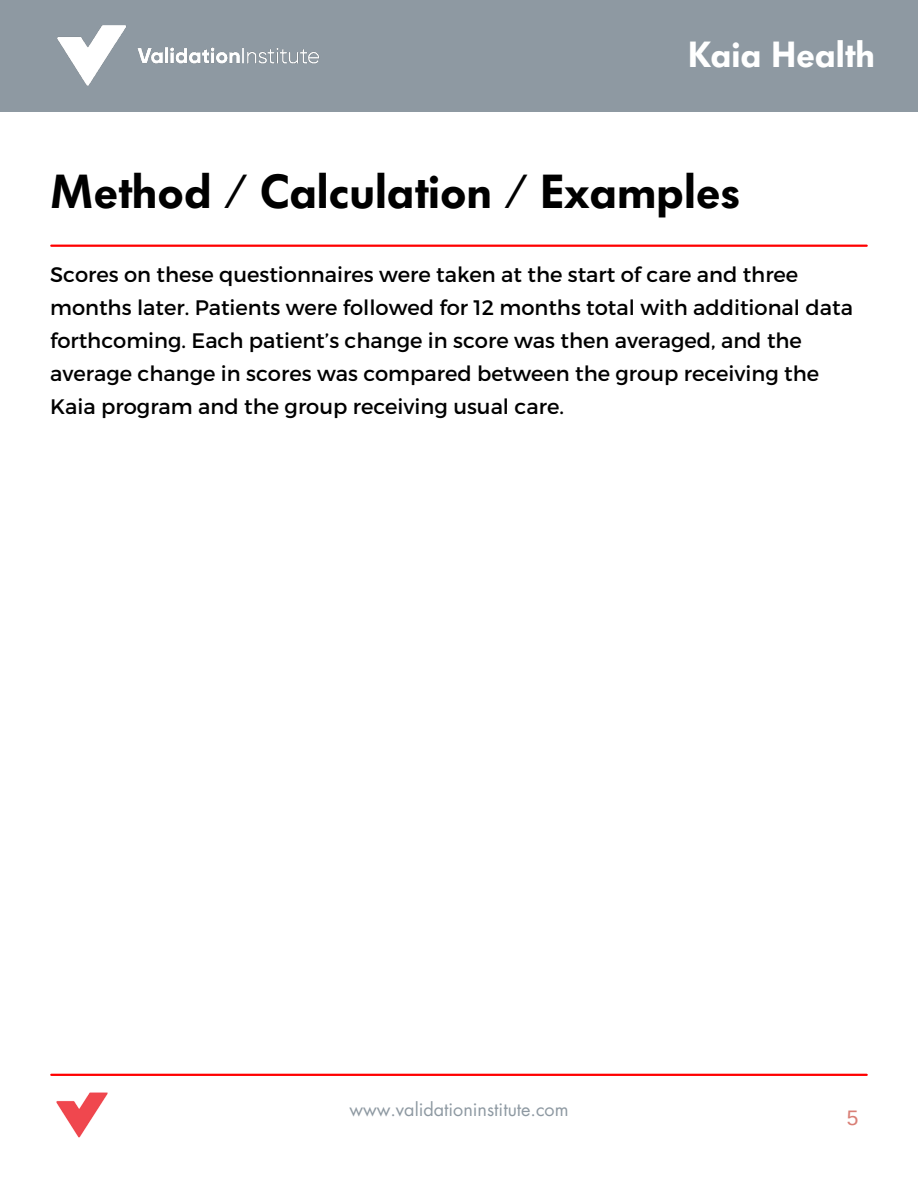
<style>
.page{position:relative;width:918px;height:1188px;background:#fff}
.page>*{position:absolute;margin:0;border:0;box-sizing:border-box;transform-origin:0 0}
.t1{font:600 47.25px "Futura BQ";color:#000}
.t2{font:600 36px "Futura BQ";color:#fff}
.t3{font:21px/33px "Montserrat";color:#000}
.t4{font:21px "Arimo";color:#d97f76}
.t5{font:18px "Futura LT";color:#8e99a2}
</style>
<div class="page">
<div style="left:0;top:0;width:918px;height:112px;background:#8e99a2"></div>
<img style="left:57px;top:25px;width:262px;height:61px">
<hr style="left:51px;top:1074px;width:816px;height:2px;background:#f00">
<img style="left:56px;top:1092px;width:52px;height:46px">
<hr style="left:51px;top:245px;width:816px;height:2px;background:#f00">
<p class="t2" style="left:688px;top:33px;width:188px">Kaia Health</p>
<p class="t1" style="left:50px;top:164px;width:692px">Method / Calculation / Examples</p>
<h1 class="t3" style="left:50px;top:257px;width:804px">Scores on these questionnaires were taken at the start of care and three months later. Patients were followed for 12 months total with additional data forthcoming. Each patient’s change in score was then averaged, and the average change in scores was compared between the group receiving the Kaia program and the group receiving usual care.</h1>
<h3 class="t5" style="left:349px;top:1098px;width:221px">www.validationinstitute.com</h3>
<p class="t4" style="left:847px;top:1106px;width:13px">5</p>
</div>
